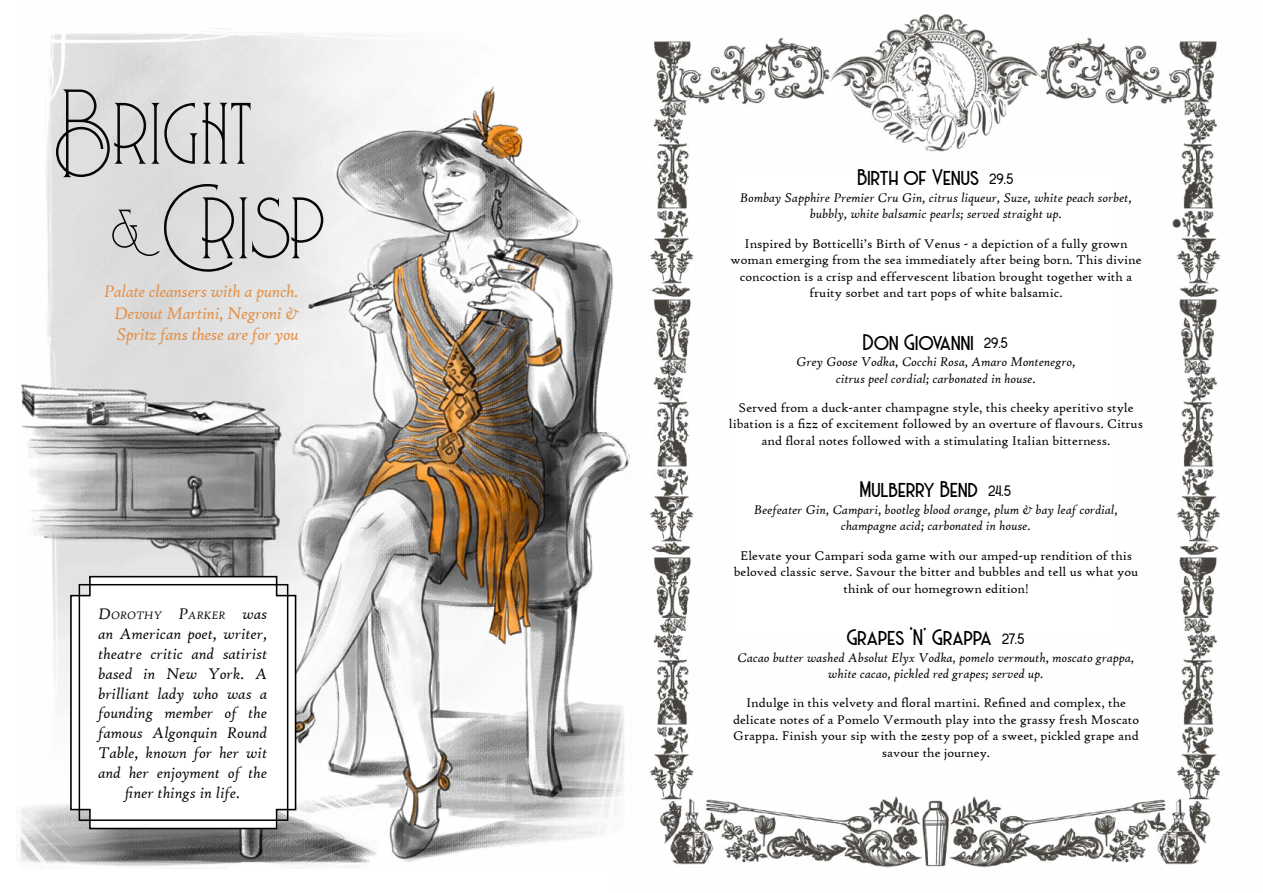
<style>
.page{position:relative;width:1263px;height:893px;background:#fff}
.page>*{position:absolute;margin:0;border:0;box-sizing:border-box;transform-origin:0 0}
.t1{font:112.5px/94.5px "Jhoonyrichmond";color:#070606}
.t2{font:22.5px "Haarlem Deco";color:#000}
.t3{font:italic 18px/21.6px "High Tower Text";letter-spacing:-.02em;color:#e38d42;text-align:justify}
.t4{font:italic 16.5px/19.8px "High Tower Text";color:#070606;text-align:center}
.t5{font:13.5px/16.5px "High Tower Text";color:#000;text-align:center}
.t6{font:italic 13.5px/16.5px "High Tower Text";color:#000;text-align:center}
.t7{font:italic 11.55px "High Tower Text";color:#070606}
.s1{font-size:70.5px}
.s2{font-size:16.5px}
.s3{font-size:15px}
</style>
<div class="page">
<img style="left:16px;top:28px;width:598px;height:838px">
<svg style="left:69px;top:575px;width:228px;height:255px"></svg>
<img style="left:614px;top:14px;width:609px;height:854px">
<div style="left:732px;top:171px;width:381px;height:468px;background:#fff"></div>
<h1 class="t1" style="left:112px;top:91px;width:217px;text-indent:-56px">Bright<br><span class="s1">&amp;</span> Crisp</h1>
<h3 class="t3" style="left:115px;top:281px;width:186px;text-indent:-10px">Palate cleansers with a punch.<br>Devout Martini, Negroni &amp; Spritz fans these are for you</h3>
<p class="t7" style="left:98px;top:609px;width:171px"><span class="s2">D</span>OROTHY <span class="s2">P</span>ARKER <span class="s2">was</span></p>
<p class="t4" style="left:98px;top:624px;width:171px">an American poet, writer, theatre critic and satirist based in New York. A brilliant lady who was a founding member of the famous Algonquin Round<br>Table, known for her wit and her enjoyment of the finer things in life.</p>
<h2 class="t2" style="left:858px;top:165px;width:157px">Birth of Venus <span class="s3">29.5</span></h2>
<p class="t6" style="left:740px;top:189px;width:393px">Bombay Sapphire Premier Cru Gin, citrus liqueur, Suze, white peach sorbet, bubbly, white balsamic pearls; served straight up.</p>
<p class="t5" style="left:730px;top:235px;width:413px">Inspired by Botticelli’s Birth of Venus - a depiction of a fully grown woman emerging from the sea immediately after being born. This divine concoction is a crisp and effervescent libation brought together with a fruity sorbet and tart pops of white balsamic.</p>
<h2 class="t2" style="left:863px;top:329px;width:147px">Don Giovanni <span class="s3">29.5</span></h2>
<p class="t6" style="left:796px;top:353px;width:281px">Grey Goose Vodka, Cocchi Rosa, Amaro Montenegro, citrus peel cordial; carbonated in house.</p>
<p class="t5" style="left:729px;top:399px;width:416px">Served from a duck-anter champagne style, this cheeky aperitivo style libation is a fizz of excitement followed by an overture of flavours. Citrus and floral notes followed with a stimulating Italian bitterness.</p>
<h2 class="t2" style="left:860px;top:477px;width:153px">Mulberry Bend <span class="s3">24.5</span></h2>
<p class="t6" style="left:754px;top:501px;width:365px">Beefeater Gin, Campari, bootleg blood orange, plum &amp; bay leaf cordial, champagne acid; carbonated in house.</p>
<p class="t5" style="left:734px;top:547px;width:406px">Elevate your Campari soda game with our amped-up rendition of this beloved classic serve. Savour the bitter and bubbles and tell us what you think of our homegrown edition!</p>
<h2 class="t2" style="left:847px;top:625px;width:180px">Grapes ‘N’ Grappa <span class="s3">27.5</span></h2>
<p class="t6" style="left:738px;top:649px;width:398px">Cacao butter washed Absolut Elyx Vodka, pomelo vermouth, moscato grappa, white cacao, pickled red grapes; served up.</p>
<p class="t5" style="left:733px;top:695px;width:407px">Indulge in this velvety and floral martini. Refined and complex, the delicate notes of a Pomelo Vermouth play into the grassy fresh Moscato Grappa. Finish your sip with the zesty pop of a sweet, pickled grape and savour the journey.</p>
</div>
